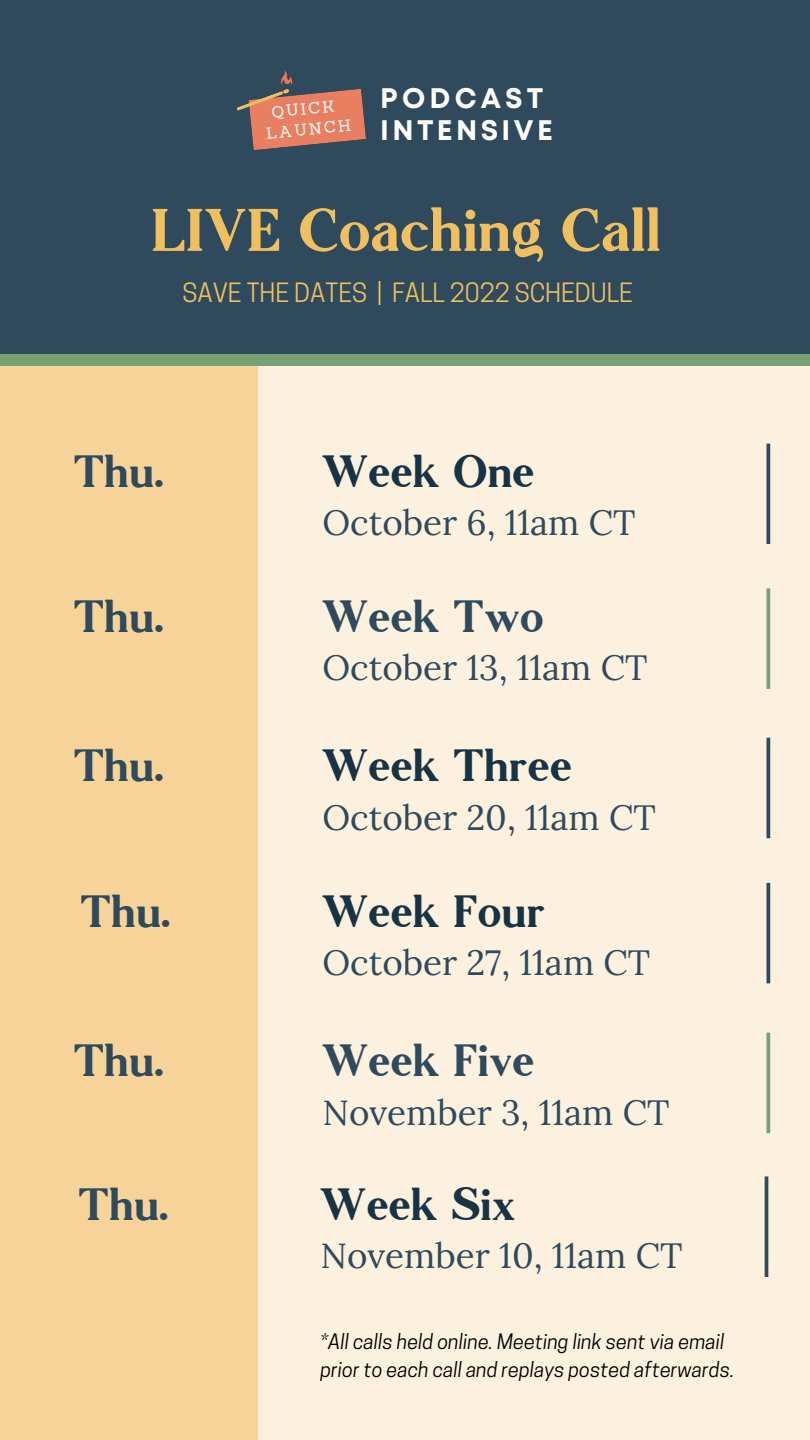
<style>
.page{position:relative;width:810px;height:1440px;background:#f6d499}
.page>*{position:absolute;margin:0;border:0;box-sizing:border-box;transform-origin:0 0}
.t1{font:60px "Strange";color:#efbf60}
.t2{font:45px "Strange";color:#2f4a5c}
.t3{font:45px "Strange";color:#173344}
.t4{font:35px "Lora";color:#2f4a5c}
.t5{font:700 28.2px/32.2px "Mont";letter-spacing:.12em;color:#fff}
.t6{font:25px "Cooper Hewitt";color:#efbf60}
.t7{font:italic 20px/27.8px "Cooper Hewitt";color:#000}
.t8{font:16px/20.4px "Sanchez";color:#fff;text-align:center}
</style>
<div class="page">
<div style="left:0;top:0;width:810px;height:354px;background:#2f4a5c"></div>
<div style="left:259px;top:354px;width:551px;height:1086px;background:#fcf1df"></div>
<svg style="left:766px;top:444px;width:4px;height:100px"></svg>
<svg style="left:766px;top:588px;width:4px;height:101px"></svg>
<svg style="left:766px;top:738px;width:4px;height:100px"></svg>
<svg style="left:766px;top:883px;width:4px;height:100px"></svg>
<svg style="left:766px;top:1033px;width:4px;height:100px"></svg>
<img style="left:280px;top:70px;width:13px;height:16px">
<svg style="left:237px;top:86px;width:129px;height:64px"></svg>
<div style="left:0;top:354px;width:810px;height:11px;background:#79a073"></div>
<hr style="left:765px;top:1176px;width:3px;height:101px;background:#2f4a5c">
<p class="t8" style="left:263px;top:103px;width:87px;rotate:-6deg">QUICK<br>LAUNCH</p>
<p class="t5" style="left:380px;top:84px;width:174px">PODCAST<br>INTENSIVE</p>
<h1 class="t1" style="left:153px;top:193px;width:511px">LIVE Coaching Call</h1>
<p class="t6" style="left:182px;top:283px;width:452px">SAVE THE DATES | FALL 2022 SCHEDULE</p>
<p class="t2" style="left:75px;top:444px;width:92px">Thu.</p>
<p class="t3" style="left:322px;top:444px;width:215px">Week One</p>
<p class="t4" style="left:322px;top:500px;width:315px">October 6, 11am CT</p>
<p class="t2" style="left:75px;top:589px;width:92px">Thu.</p>
<p class="t2" style="left:322px;top:588px;width:224px">Week Two</p>
<p class="t4" style="left:322px;top:645px;width:327px">October 13, 11am CT</p>
<p class="t2" style="left:75px;top:738px;width:92px">Thu.</p>
<p class="t3" style="left:322px;top:738px;width:252px">Week Three</p>
<p class="t4" style="left:322px;top:794px;width:335px">October 20, 11am CT</p>
<p class="t2" style="left:82px;top:883px;width:92px">Thu.</p>
<p class="t3" style="left:322px;top:883px;width:226px">Week Four</p>
<p class="t4" style="left:322px;top:940px;width:329px">October 27, 11am CT</p>
<p class="t2" style="left:75px;top:1033px;width:92px">Thu.</p>
<p class="t2" style="left:322px;top:1033px;width:215px">Week Five</p>
<p class="t4" style="left:322px;top:1089px;width:349px">November 3, 11am CT</p>
<p class="t2" style="left:80px;top:1177px;width:92px">Thu.</p>
<p class="t3" style="left:321px;top:1177px;width:198px">Week Six</p>
<p class="t4" style="left:321px;top:1233px;width:364px">November 10, 11am CT</p>
<p class="t7" style="left:321px;top:1330px;width:415px">*All calls held online. Meeting link sent via email prior to each call and replays posted afterwards.</p>
</div>
